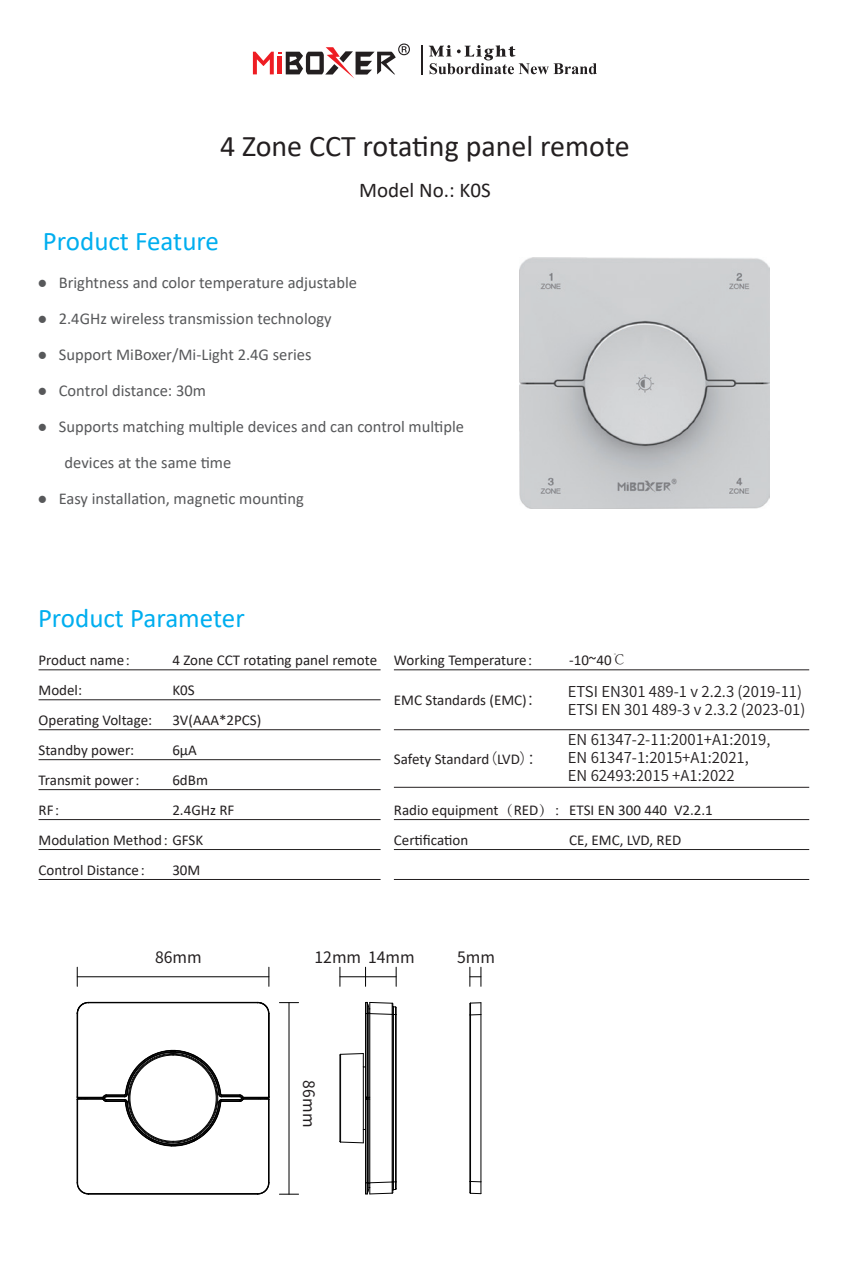
<style>
.page{position:relative;width:851px;height:1276px;background:#fff}
.page>*{position:absolute;margin:0;border:0;box-sizing:border-box;transform-origin:0 0}
.t1{font:30px "Calibri";color:#231f20}
.t2{font:27px "Calibri";color:#00aeef}
.t3{font:21px "Calibri";color:#231f20}
.t4{font:16.5px/36px "Calibri";color:#57585a}
.t5{font:15.6px "Source Han Sans CN";color:#231f20}
.t6{font:15px/30px "Calibri";color:#231f20}
.t7{font:15px/18px "Source Han Sans CN";color:#231f20}
.s1{font-family:"Adobe Song Std";font-weight:300}
.s2{font-family:"Source Han Sans CN";font-weight:300}
</style>
<div class="page">
<svg style="left:428px;top:45px;width:168px;height:29px"></svg>
<svg style="left:253px;top:44px;width:157px;height:34px"></svg>
<hr style="left:421px;top:45px;width:2px;height:29px;background:#231f20">
<hr style="left:39px;top:669px;width:341px;height:1px;background:#231f20">
<hr style="left:39px;top:699px;width:341px;height:1px;background:#231f20">
<hr style="left:39px;top:729px;width:341px;height:1px;background:#231f20">
<hr style="left:39px;top:759px;width:341px;height:1px;background:#231f20">
<hr style="left:39px;top:789px;width:341px;height:1px;background:#231f20">
<hr style="left:39px;top:819px;width:341px;height:1px;background:#231f20">
<hr style="left:39px;top:849px;width:341px;height:1px;background:#231f20">
<hr style="left:39px;top:879px;width:341px;height:1px;background:#231f20">
<hr style="left:394px;top:669px;width:415px;height:1px;background:#231f20">
<hr style="left:394px;top:729px;width:415px;height:1px;background:#231f20">
<hr style="left:394px;top:787px;width:415px;height:1px;background:#231f20">
<hr style="left:394px;top:849px;width:415px;height:1px;background:#231f20">
<hr style="left:394px;top:879px;width:415px;height:1px;background:#231f20">
<hr style="left:363px;top:1067px;width:1px;height:62px;background:#000">
<hr style="left:392px;top:1014px;width:1px;height:168px;background:#000">
<hr style="left:369px;top:1013px;width:1px;height:169px;background:#000">
<hr style="left:368px;top:1013px;width:1px;height:84px;background:#000">
<hr style="left:368px;top:1099px;width:1px;height:83px;background:#000">
<svg style="left:362px;top:1053px;width:3px;height:14px"></svg>
<svg style="left:362px;top:1128px;width:3px;height:15px"></svg>
<hr style="left:340px;top:1053px;width:23px;height:2px;background:#000">
<hr style="left:340px;top:1141px;width:23px;height:2px;background:#000">
<hr style="left:370px;top:1192px;width:22px;height:2px;background:#000">
<hr style="left:391px;top:1014px;width:1px;height:168px;background:#000">
<hr style="left:395px;top:1014px;width:1px;height:167px;background:#000">
<hr style="left:393px;top:1014px;width:1px;height:167px;background:#000">
<svg style="left:365px;top:1001px;width:32px;height:14px"></svg>
<svg style="left:391px;top:1181px;width:6px;height:13px"></svg>
<svg style="left:339px;top:1053px;width:2px;height:90px"></svg>
<hr style="left:367px;top:1098px;width:1px;height:84px;background:#000">
<hr style="left:365px;top:1099px;width:1px;height:83px;background:#000">
<svg style="left:365px;top:1182px;width:5px;height:12px"></svg>
<hr style="left:370px;top:1181px;width:22px;height:2px;background:#000">
<hr style="left:367px;top:1013px;width:1px;height:84px;background:#000">
<svg style="left:365px;top:1096px;width:5px;height:4px"></svg>
<hr style="left:365px;top:1013px;width:1px;height:84px;background:#000">
<hr style="left:370px;top:1013px;width:22px;height:2px;background:#000">
<hr style="left:480px;top:1014px;width:1px;height:167px;background:#000">
<hr style="left:469px;top:1015px;width:1px;height:166px;background:#000">
<svg style="left:469px;top:1002px;width:12px;height:14px"></svg>
<hr style="left:470px;top:1015px;width:1px;height:166px;background:#000">
<svg style="left:469px;top:1180px;width:12px;height:14px"></svg>
<hr style="left:268px;top:1013px;width:1px;height:84px;background:#000">
<hr style="left:88px;top:1002px;width:170px;height:1px;background:#000">
<hr style="left:77px;top:1013px;width:1px;height:84px;background:#000">
<svg style="left:257px;top:1001px;width:13px;height:13px"></svg>
<svg style="left:76px;top:1001px;width:13px;height:13px"></svg>
<hr style="left:77px;top:1099px;width:1px;height:83px;background:#000">
<svg style="left:76px;top:1182px;width:13px;height:13px"></svg>
<hr style="left:88px;top:1193px;width:170px;height:1px;background:#000">
<svg style="left:257px;top:1182px;width:13px;height:13px"></svg>
<hr style="left:268px;top:1099px;width:1px;height:83px;background:#000">
<svg style="left:76px;top:1049px;width:194px;height:98px"></svg>
<svg style="left:77px;top:967px;width:1px;height:19px"></svg>
<svg style="left:268px;top:967px;width:1px;height:19px"></svg>
<svg style="left:339px;top:967px;width:1px;height:19px"></svg>
<svg style="left:365px;top:967px;width:1px;height:19px"></svg>
<svg style="left:395px;top:967px;width:1px;height:19px"></svg>
<hr style="left:77px;top:976px;width:192px;height:1px;background:#000">
<hr style="left:340px;top:976px;width:56px;height:1px;background:#000">
<svg style="left:469px;top:967px;width:12px;height:19px"></svg>
<svg style="left:279px;top:1002px;width:19px;height:1px"></svg>
<svg style="left:279px;top:1193px;width:19px;height:1px"></svg>
<hr style="left:288px;top:1002px;width:1px;height:192px;background:#000">
<hr style="left:394px;top:819px;width:415px;height:1px;background:#231f20">
<img style="left:519px;top:257px;width:250px;height:251px">
<h1 class="t1" style="left:220px;top:125px;width:411px">4 Zone CCT rotating panel remote</h1>
<h2 class="t2" style="left:43px;top:222px;width:177px">Product Feature</h2>
<h3 class="t3" style="left:359px;top:175px;width:133px">Model No.: K0S</h3>
<p class="t4" style="left:38px;top:264px;width:321px">● Brightness and color temperature adjustable</p>
<p class="t4" style="left:38px;top:300px;width:295px">● 2.4GHz wireless transmission technology</p>
<p class="t4" style="left:38px;top:336px;width:275px">● Support MiBoxer/Mi-Light 2.4G series</p>
<p class="t4" style="left:38px;top:372px;width:170px">● Control distance: 30m</p>
<p class="t4" style="left:65px;top:408px;width:401px;text-indent:-27px">● Supports matching multiple devices and can control multiple devices at the same time</p>
<p class="t4" style="left:38px;top:480px;width:268px">● Easy installation, magnetic mounting</p>
<h2 class="t2" style="left:38px;top:599px;width:208px">Product Parameter</h2>
<p class="t6" style="left:39px;top:644px;width:140px">Product name<span class="s1">：<br></span>Model:<br>Operating Voltage:<br>Standby power:<br>Transmit power<span class="s1">：<br></span>RF<span class="s1">：<br></span>Modulation Method<span class="s1">：<br></span>Control Distance<span class="s1">：</span></p>
<p class="t6" style="left:172px;top:644px;width:206px">4 Zone CCT rotating panel remote<br>K0S<br>3V(AAA*2PCS)<br>6μA<br>6dBm<br>2.4GHz RF<br>GFSK<br>30M</p>
<p class="t6" style="left:394px;top:644px;width:149px">Working Temperature<span class="s1">：</span></p>
<p class="t6" style="left:569px;top:644px;width:59px">-10~40<span class="s1">℃</span></p>
<p class="t7" style="left:567px;top:683px;width:239px">ETSI EN301 489-1 v 2.2.3 (2019-11)<br>ETSI EN 301 489-3 v 2.3.2 (2023-01)</p>
<p class="t7" style="left:567px;top:730px;width:204px">EN 61347-2-11:2001+A1:2019,<br>EN 61347-1:2015+A1:2021,<br>EN 62493:2015 +A1:2022</p>
<p class="t6" style="left:394px;top:684px;width:149px">EMC Standards (EMC)<span class="s2">：</span></p>
<p class="t6" style="left:394px;top:744px;width:150px">Safety Standard<span class="s2">（</span>LVD<span class="s2">）：</span></p>
<p class="t6" style="left:394px;top:794px;width:320px">Radio equipment<span class="s1">（</span>RED<span class="s1">）：</span>ETSI EN 300 440 V2.2.1<br>Certification</p>
<p class="t6" style="left:569px;top:824px;width:114px">CE, EMC, LVD, RED</p>
<p class="t5" style="left:155px;top:948px;width:48px">86mm</p>
<p class="t5" style="left:314px;top:948px;width:102px">12mm 14mm</p>
<p class="t5" style="left:457px;top:948px;width:39px">5mm</p>
<p class="t5" style="left:317px;top:1080px;width:48px;rotate:90deg">86mm</p>
</div>
